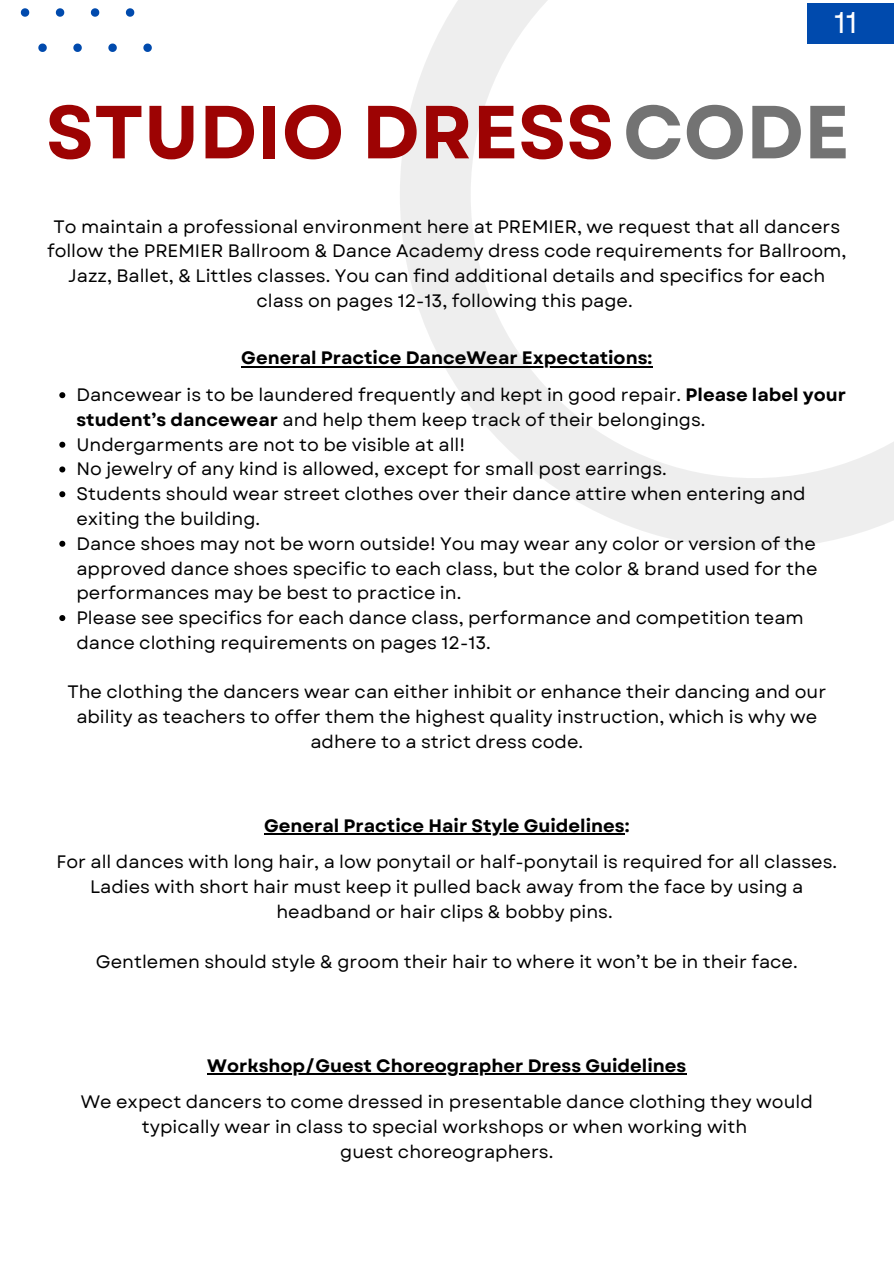
<style>
.page{position:relative;width:894px;height:1264px;background:#fff}
.page>*{position:absolute;margin:0;border:0;box-sizing:border-box;transform-origin:0 0}
.t1{font:700 75px "Garet";color:#9d0303}
.t2{font:30px "Garet";color:#fff}
.t3{font:18px/24.8px "Garet";color:#000;text-align:center}
.t4{font:700 18px "Garet";color:#000}
.s1{color:#737373}
.s2{font-weight:700}
</style>
<div class="page">
<svg style="left:400px;top:0;width:493px;height:549px"></svg>
<svg style="left:21px;top:8px;width:8px;height:9px"></svg>
<svg style="left:56px;top:8px;width:8px;height:9px"></svg>
<svg style="left:91px;top:8px;width:8px;height:9px"></svg>
<svg style="left:126px;top:8px;width:8px;height:9px"></svg>
<svg style="left:38px;top:44px;width:9px;height:8px"></svg>
<svg style="left:73px;top:44px;width:9px;height:8px"></svg>
<svg style="left:108px;top:44px;width:9px;height:8px"></svg>
<svg style="left:143px;top:44px;width:9px;height:8px"></svg>
<hr style="left:241px;top:366px;width:411px;height:1px;background:#000">
<svg style="left:59px;top:392px;width:6px;height:6px"></svg>
<svg style="left:59px;top:441px;width:6px;height:6px"></svg>
<svg style="left:59px;top:466px;width:6px;height:6px"></svg>
<svg style="left:59px;top:491px;width:6px;height:6px"></svg>
<svg style="left:59px;top:540px;width:6px;height:6px"></svg>
<svg style="left:59px;top:615px;width:6px;height:6px"></svg>
<hr style="left:264px;top:833px;width:360px;height:1px;background:#000">
<div style="left:807px;top:3px;width:86px;height:40px;background:#004aad"></div>
<hr style="left:207px;top:1073px;width:479px;height:1px;background:#000">
<h2 class="t2" style="left:834px;top:0;width:25px">11</h2>
<p class="t1" style="left:46px;top:78px;width:805px">STUDIO DRESS<span class="s1">CODE</span></p>
<h1 class="t3" style="left:47px;top:214px;width:800px">To maintain a professional environment here at PREMIER, we request that all dancers follow the PREMIER Ballroom &amp; Dance Academy dress code requirements for Ballroom, Jazz, Ballet, &amp; Littles classes. You can find additional details and specifics for each class on pages 12-13, following this page.</h1>
<p class="t4" style="left:241px;top:345px;width:412px">General Practice DanceWear Expectations:</p>
<h1 class="t3" style="left:76px;top:382px;width:770px;text-align:left">Dancewear is to be laundered frequently and kept in good repair. <span class="s2">Please label your student’s dancewear</span> and help them keep track of their belongings.</h1>
<p class="t3" style="left:76px;top:432px;width:390px">Undergarments are not to be visible at all!</p>
<h2 class="t3" style="left:76px;top:457px;width:591px">No jewelry of any kind is allowed, except for small post earrings.</h2>
<p class="t3" style="left:76px;top:481px;width:730px;text-align:left">Students should wear street clothes over their dance attire when entering and exiting the building.</p>
<p class="t3" style="left:76px;top:531px;width:742px;text-align:justify">Dance shoes may not be worn outside! You may wear any color or version of the approved dance shoes specific to each class, but the color &amp; brand used for the performances may be best to practice in.</p>
<p class="t3" style="left:76px;top:605px;width:728px;text-align:left">Please see specifics for each dance class, performance and competition team dance clothing requirements on pages 12-13.</p>
<p class="t3" style="left:67px;top:679px;width:760px">The clothing the dancers wear can either inhibit or enhance their dancing and our ability as teachers to offer them the highest quality instruction, which is why we adhere to a strict dress code.</p>
<p class="t4" style="left:264px;top:812px;width:367px">General Practice Hair Style Guidelines:</p>
<p class="t3" style="left:56px;top:849px;width:782px">For all dances with long hair, a low ponytail or half-ponytail is required for all classes.<br>Ladies with short hair must keep it pulled back away from the face by using a headband or hair clips &amp; bobby pins.</p>
<p class="t3" style="left:96px;top:948px;width:703px">Gentlemen should style &amp; groom their hair to where it won’t be in their face.</p>
<p class="t4" style="left:207px;top:1052px;width:480px">Workshop/Guest Choreographer Dress Guidelines</p>
<p class="t3" style="left:81px;top:1089px;width:733px">We expect dancers to come dressed in presentable dance clothing they would typically wear in class to special workshops or when working with</p>
<h2 class="t3" style="left:340px;top:1139px;width:214px">guest choreographers.</h2>
</div>
